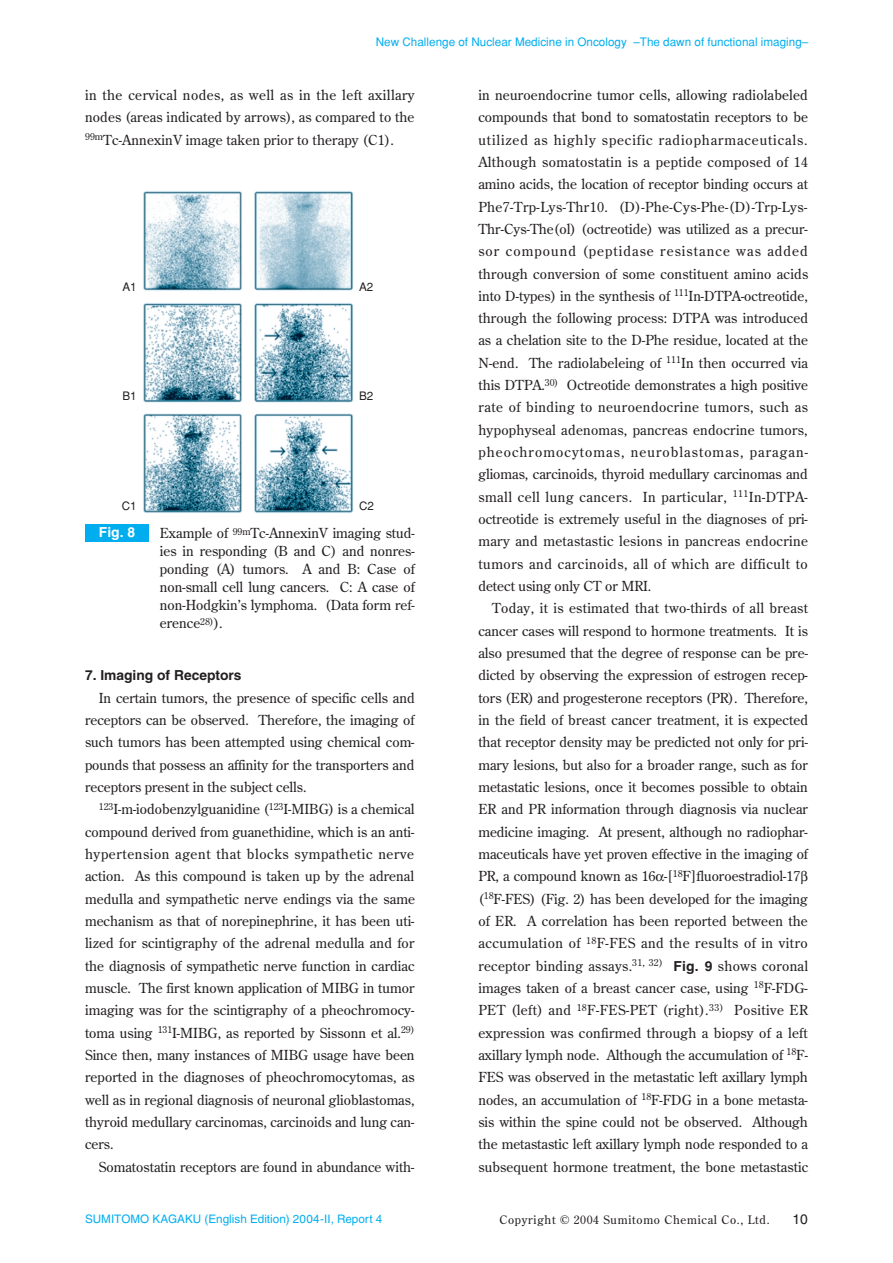
<style>
.page{position:relative;width:893px;height:1263px;background:#fff}
.page>*{position:absolute;margin:0;border:0;box-sizing:border-box;transform-origin:0 0}
.t1{font:13.8px/22.4px "Century Old Style";color:#231f20;text-align:justify}
.t2{font:700 13.8px "Helvetica";color:#231f20}
.t3{font:700 13.8px "Helvetica";color:#fff}
.t4{font:13.8px "Helvetica LT Std";color:#231f20}
.t5{font:11.7px "Helvetica";color:#00aeef}
.t6{font:11.7px "Helvetica LT Std";color:#00aeef}
.t7{font:11.7px "Century Old Style Std";letter-spacing:.06em;color:#231f20}
.t8{font:11.7px "Helvetica";color:#231f20}
.s1{font-family:"Helvetica";font-weight:700}
.s2{font-family:"Century Old Style"}
</style>
<div class="page">
<div style="left:85px;top:525px;width:64px;height:17px;background:#00aeef"></div>
<img style="left:143px;top:191px;width:211px;height:322px">
<p class="t5" style="left:376px;top:35px;width:434px">New Challenge of Nuclear Medicine in Oncology –The dawn of functional imaging–</p>
<p class="t1" style="left:85px;top:84px;width:331px">in the cervical nodes, as well as in the left axillary nodes (areas indicated by arrows), as compared to the <sup>99m</sup>Tc-AnnexinV image taken prior to therapy (C1).</p>
<p class="t8" style="left:122px;top:280px;width:16px">A1</p>
<p class="t8" style="left:359px;top:280px;width:16px">A2</p>
<p class="t8" style="left:122px;top:390px;width:16px">B1</p>
<p class="t8" style="left:359px;top:390px;width:16px">B2</p>
<p class="t8" style="left:122px;top:499px;width:16px">C1</p>
<p class="t8" style="left:359px;top:499px;width:16px">C2</p>
<p class="t3" style="left:99px;top:524px;width:38px">Fig. 8</p>
<p class="t1" style="left:160px;top:524px;width:256px;line-height:18.1px">Example of <sup>99m</sup>Tc-AnnexinV imaging stud&shy;ies in responding (B and C) and nonres&shy;ponding (A) tumors. A and B: Case of non-small cell lung cancers. C: A case of non-Hodgkin’s lymphoma. (Data form ref&shy;erence<sup>28)</sup>).</p>
<p class="t2" style="left:85px;top:667px;width:158px">7. Imaging of Receptors</p>
<p class="t1" style="left:85px;top:686px;width:331px;text-indent:14px">In certain tumors, the presence of specific cells and receptors can be observed. Therefore, the imaging of such tumors has been attempted using chemical com&shy;pounds that possess an affinity for the transporters and receptors present in the subject cells.</p>
<p class="t1" style="left:85px;top:798px;width:331px;text-indent:14px"><sup>123</sup>I-m-iodobenzylguanidine (<sup>123</sup>I-MIBG) is a chemical compound derived from guanethidine, which is an anti&shy;hypertension agent that blocks sympathetic nerve action. As this compound is taken up by the adrenal medulla and sympathetic nerve endings via the same mechanism as that of norepinephrine, it has been uti&shy;lized for scintigraphy of the adrenal medulla and for the diagnosis of sympathetic nerve function in cardiac muscle. The first known application of MIBG in tumor imaging was for the scintigraphy of a pheochromocy&shy;toma using <sup>131</sup>I-MIBG, as reported by Sissonn et al.<sup>29)<br></sup>Since then, many instances of MIBG usage have been reported in the diagnoses of pheochromocytomas, as well as in regional diagnosis of neuronal glioblastomas, thyroid medullary carcinomas, carcinoids and lung can&shy;cers.</p>
<p class="t1" style="left:99px;top:1155px;width:317px">Somatostatin receptors are found in abundance with-</p>
<p class="t1" style="left:478px;top:83px;width:331px">in neuroendocrine tumor cells, allowing radiolabeled compounds that bond to somatostatin receptors to be utilized as highly specific radiopharmaceuticals.<br>Although somatostatin is a peptide composed of 14 amino acids, the location of receptor binding occurs at Phe7-Trp-Lys-Thr10. (D)-Phe-Cys-Phe-(D)-Trp-Lys-Thr-Cys-The(ol) (octreotide) was utilized as a precur&shy;sor compound (peptidase resistance was added through conversion of some constituent amino acids into D-types) in the synthesis of <sup>111</sup>In-DTPA-octreotide, through the following process: DTPA was introduced as a chelation site to the D-Phe residue, located at the N-end. The radiolabeleing of <sup>111</sup>In then occurred via this DTPA.<sup>30)</sup> Octreotide demonstrates a high positive rate of binding to neuroendocrine tumors, such as hypophyseal adenomas, pancreas endocrine tumors, pheochromocytomas, neuroblastomas, paragan&shy;gliomas, carcinoids, thyroid medullary carcinomas and small cell lung cancers. In particular, <sup>111</sup>In-DTPA&shy;octreotide is extremely useful in the diagnoses of pri&shy;mary and metastastic lesions in pancreas endocrine tumors and carcinoids, all of which are difficult to detect using only CT or MRI.</p>
<p class="t1" style="left:478px;top:597px;width:332px;text-align:left;text-indent:14px">Today, it is estimated that two-thirds of all breast cancer cases will respond to hormone treatments. It is also presumed that the degree of response can be pre&shy;dicted by observing the expression of estrogen recep&shy;tors (ER) and progesterone receptors (PR). Therefore, in the field of breast cancer treatment, it is expected that receptor density may be predicted not only for pri&shy;mary lesions, but also for a broader range, such as for metastatic lesions, once it becomes possible to obtain ER and PR information through diagnosis via nuclear medicine imaging. At present, although no radiophar&shy;maceuticals have yet proven effective in the imaging of PR, a compound known as 16 -[<sup>18</sup>F]fluoroestradiol-17 (<sup>18</sup>F-FES) (Fig. 2) has been developed for the imaging of ER. A correlation has been reported between the accumulation of <sup>18</sup>F-FES and the results of in vitro receptor binding assays.<sup>31,</sup> <sup>32)</sup> <span class="s1">Fig. 9</span> shows coronal images taken of a breast cancer case, using <sup>18</sup>F-FDG-PET (left) and <sup>18</sup>F-FES-PET (right).<sup>33)</sup> Positive ER expression was confirmed through a biopsy of a left axillary lymph node. Although the accumulation of <sup>18</sup>F-FES was observed in the metastatic left axillary lymph nodes, an accumulation of <sup>18</sup>F-FDG in a bone metasta&shy;sis within the spine could not be observed. Although the metastastic left axillary lymph node responded to a subsequent hormone treatment, the bone metastastic</p>
<p class="t6" style="left:85px;top:1212px;width:299px">SUMITOMO KAGAKU (English Edition) 2004-II, Report 4</p>
<p class="t7" style="left:499px;top:1212px;width:272px">Copyright © 2004 Sumitomo Chemical Co., Ltd.</p>
<p class="t4" style="left:793px;top:1211px;width:17px">10</p>
<p class="t5" style="left:207px;top:1213px;width:39px">2004-<span class="s2">II</span></p>
</div>
